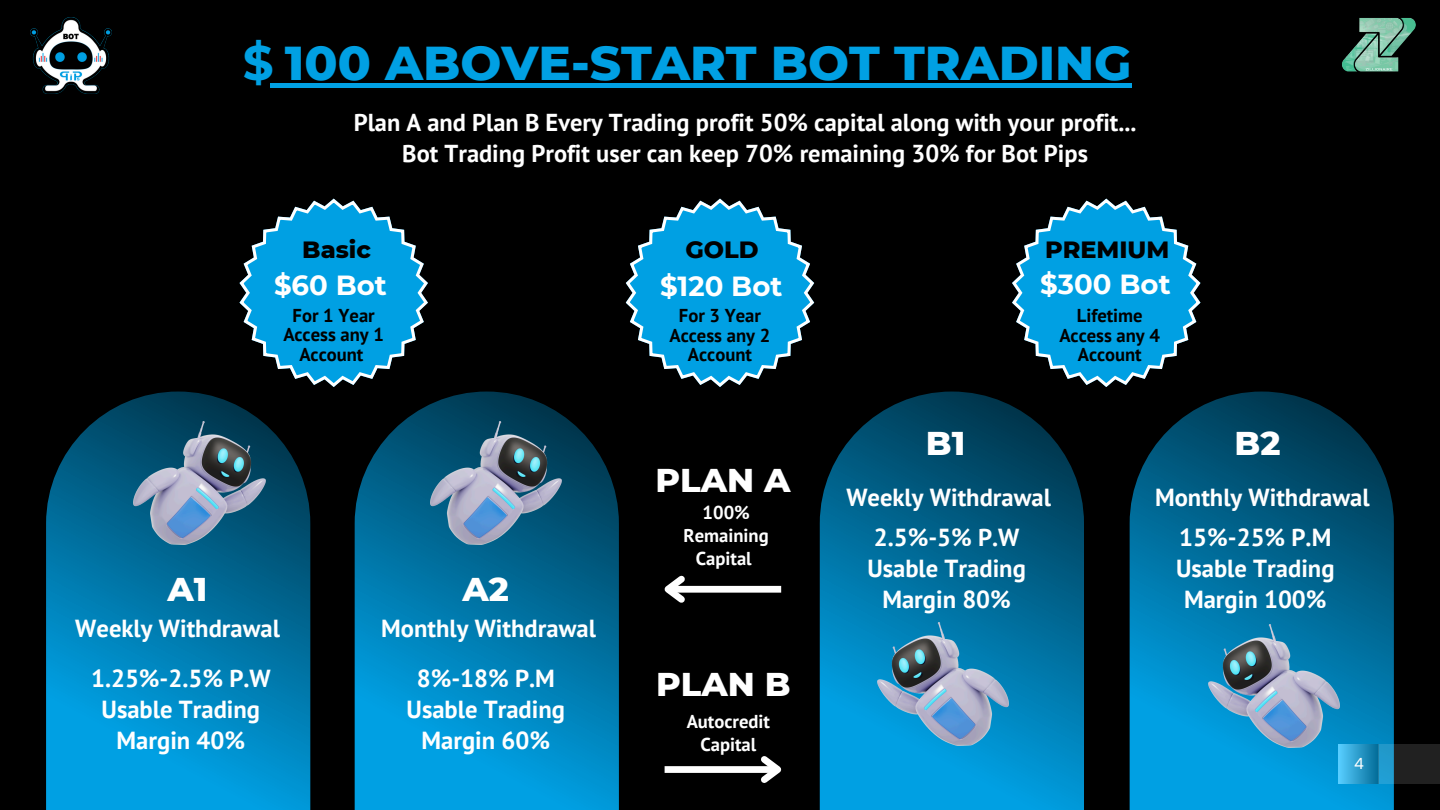
<style>
.page{position:relative;width:1440px;height:810px;background:#000}
.page>*{position:absolute;margin:0;border:0;box-sizing:border-box;transform-origin:0 0}
.t1{font:800 48.5px "Montserrat";color:#00a0e3}
.t2{font:800 33.6px "Montserrat";color:#fff}
.t3{font:700 27.6px "Montserrat";color:#fff}
.t4{font:700 24.6px/31px "PT Sans";color:#fff;text-align:center}
.t5{font:700 24.4px/30.8px "PT Sans";color:#fff;text-align:center}
.t6{font:800 24px "Montserrat";color:#000}
.t7{font:700 18.6px/19.5px "PT Sans";color:#000;text-align:center}
.t8{font:700 18.6px/23px "PT Sans";color:#fff;text-align:center}
.t9{font:15.5px "Poppins";color:#fff}
.s1{font-weight:700}
</style>
<div class="page">
<svg style="left:46px;top:392px;width:264px;height:418px;background:#0071a1"></svg>
<svg style="left:355px;top:392px;width:264px;height:418px;background:#0071a1"></svg>
<svg style="left:820px;top:392px;width:264px;height:418px;background:#006793"></svg>
<svg style="left:1130px;top:392px;width:264px;height:418px;background:#006793"></svg>
<svg style="left:240px;top:199px;width:188px;height:188px"></svg>
<svg style="left:626px;top:199px;width:188px;height:188px"></svg>
<svg style="left:1012px;top:199px;width:188px;height:188px"></svg>
<img style="left:30px;top:18px;width:81px;height:76px">
<img style="left:134px;top:421px;width:131px;height:123px">
<img style="left:430px;top:422px;width:132px;height:123px">
<img style="left:877px;top:623px;width:131px;height:123px">
<img style="left:1208px;top:625px;width:132px;height:123px">
<hr style="left:271px;top:83px;width:14px;height:4px;background:#00a0e3">
<hr style="left:285px;top:83px;width:847px;height:4px;background:#00a0e3">
<div style="left:1339px;top:744px;width:39px;height:40px;background:linear-gradient(to right,#57cdff,#036d99)"></div>
<svg style="left:1378px;top:744px;width:62px;height:40px;background:#213f4c"></svg>
<div style="left:668px;top:586px;width:113px;height:7px;background:#fff"></div>
<svg style="left:664px;top:575px;width:27px;height:28px"></svg>
<div style="left:665px;top:766px;width:113px;height:7px;background:#fff"></div>
<svg style="left:755px;top:756px;width:27px;height:27px"></svg>
<img style="left:1342px;top:18px;width:74px;height:54px">
<h5 class="t1" style="left:243px;top:33px;width:890px"><span class="s1">$</span> 100 ABOVE-START BOT TRADING</h5>
<h4 class="t5" style="left:354px;top:106px;width:784px">Plan A and Plan B Every Trading profit 50% capital along with your profit...<br>Bot Trading Profit user can keep 70% remaining 30% for Bot Pips</h4>
<h2 class="t6" style="left:302px;top:235px;width:70px">Basic</h2>
<p class="t3" style="left:274px;top:268px;width:114px">$60 Bot</p>
<p class="t7" style="left:293px;top:305px;width:84px">For 1 Year</p>
<h2 class="t7" style="left:283px;top:324px;width:102px">Access any 1<br>Account</h2>
<h5 class="t2" style="left:167px;top:569px;width:42px">A1</h5>
<h3 class="t4" style="left:75px;top:612px;width:206px">Weekly Withdrawal</h3>
<p class="t4" style="left:91px;top:663px;width:181px">1.25%-2.5% P.W<br>Usable Trading<br>Margin 40%</p>
<p class="t2" style="left:463px;top:569px;width:48px">A2</p>
<p class="t4" style="left:381px;top:612px;width:216px">Monthly Withdrawal</p>
<p class="t4" style="left:407px;top:663px;width:160px">8%-18% P.M<br>Usable Trading<br>Margin 60%</p>
<h4 class="t6" style="left:685px;top:234px;width:75px">GOLD</h4>
<p class="t3" style="left:660px;top:269px;width:124px">$120 Bot</p>
<h3 class="t7" style="left:679px;top:306px;width:84px">For 3 Year</h3>
<p class="t7" style="left:670px;top:325px;width:102px">Access any 2<br>Account</p>
<h3 class="t2" style="left:655px;top:459px;width:136px">PLAN A</h3>
<p class="t8" style="left:684px;top:501px;width:87px">100%<br>Remaining<br>Capital</p>
<h5 class="t2" style="left:656px;top:663px;width:136px">PLAN B</h5>
<p class="t8" style="left:687px;top:709px;width:85px">Autocredit<br>Capital</p>
<p class="t6" style="left:1045px;top:234px;width:126px">PREMIUM</p>
<p class="t3" style="left:1040px;top:267px;width:132px">$300 Bot</p>
<h2 class="t7" style="left:1077px;top:306px;width:67px">Lifetime</h2>
<h5 class="t7" style="left:1059px;top:325px;width:102px">Access any 4<br>Account</h5>
<h2 class="t2" style="left:926px;top:423px;width:41px">B1</h2>
<h5 class="t4" style="left:846px;top:481px;width:206px">Weekly Withdrawal</h5>
<h5 class="t4" style="left:867px;top:521px;width:160px">2.5%-5% P.W<br>Usable Trading<br>Margin 80%</h5>
<p class="t2" style="left:1235px;top:423px;width:47px">B2</p>
<p class="t4" style="left:1155px;top:481px;width:216px">Monthly Withdrawal</p>
<h2 class="t4" style="left:1176px;top:521px;width:160px">15%-25% P.M<br>Usable Trading<br>Margin 100%</h2>
<p class="t9" style="left:1354px;top:753px;width:11px">4</p>
</div>
